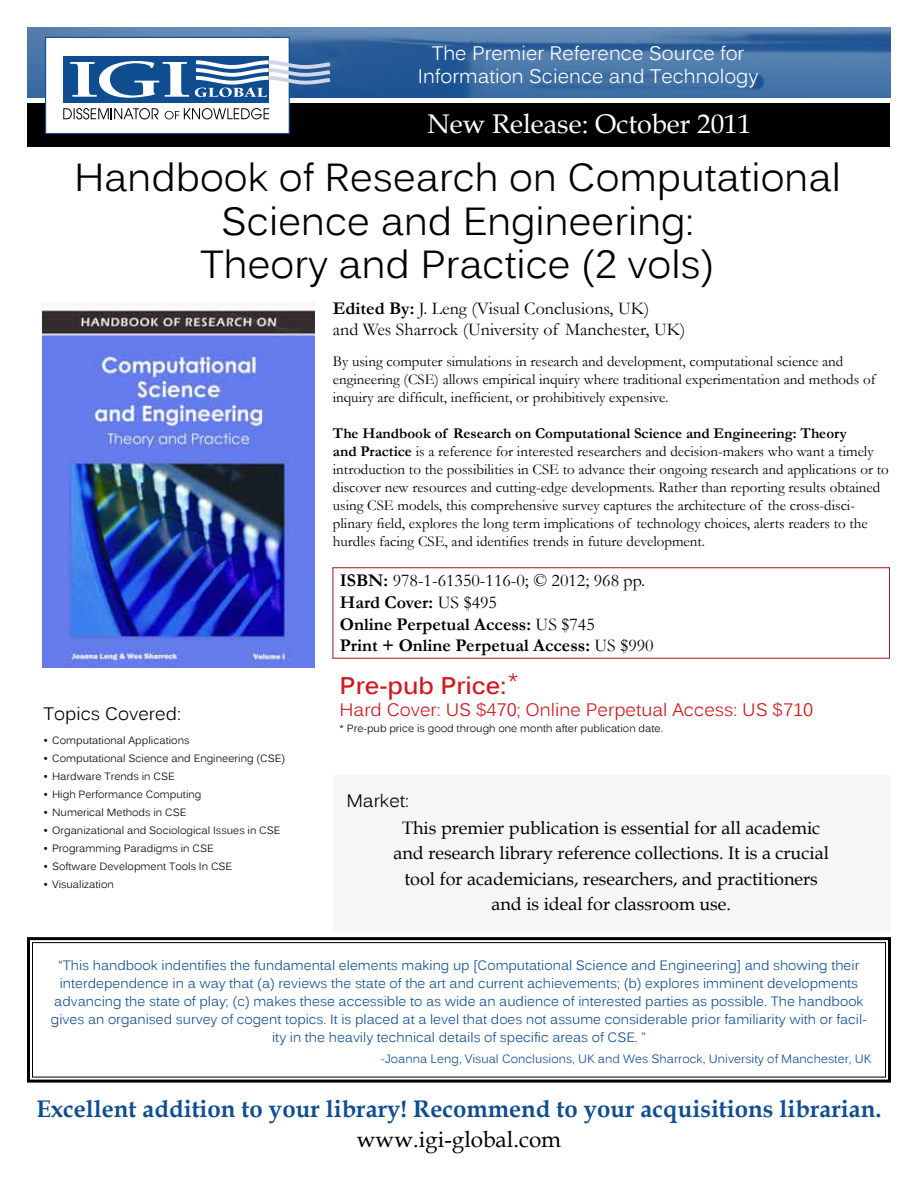
<style>
.page{position:relative;width:918px;height:1188px;background:#fff}
.page>*{position:absolute;margin:0;border:0;box-sizing:border-box;transform-origin:0 0}
.t1{font:39px/43.5px "Kalinga";color:#000;text-align:center}
.t2{font:27px "Book Antiqua";color:#fff}
.t3{font:700 24px "Book Antiqua";color:#0f4d91}
.t4{font:700 24px "Kalinga";color:#d0181f}
.t5{font:22.5px "Book Antiqua";color:#000}
.t6{font:19.5px/23.4px "Kalinga";color:#fff;text-align:center}
.t7{font:18px/25.5px "Book Antiqua";color:#000;text-align:center}
.t8{font:700 18px/21.6px "Garamond";color:#000}
.t9{font:18px/21.6px "Garamond";color:#000}
.t10{font:18px "Kalinga";color:#d0181f}
.t11{font:18px "Kalinga";color:#000}
.t12{font:15px/18px "Garamond";color:#000}
.t13{font:13.5px/18px "Kalinga";color:#0f4d91;text-align:center}
.t14{font:12px "Kalinga";color:#0f4d91}
.t15{font:10.5px "Kalinga";color:#000}
.s1{font-weight:700}
.s2{font-weight:400}
</style>
<div class="page">
<svg style="left:28px;top:28px;width:862px;height:69px;background:#4170a5"></svg>
<div style="left:28px;top:103px;width:862px;height:44px;background:#000"></div>
<img style="left:42px;top:310px;width:273px;height:357px">
<div style="left:333px;top:776px;width:557px;height:155px;background:#f6f6f6"></div>
<svg style="left:27px;top:937px;width:864px;height:146px"></svg>
<div style="left:32px;top:942px;width:854px;height:136px;border:1px solid #000"></div>
<div style="left:46px;top:37px;width:243px;height:97px;background:#fff"></div>
<div style="left:45px;top:37px;width:245px;height:97px;border:1px solid #0e4d90"></div>
<svg style="left:63px;top:108px;width:96px;height:11px"></svg>
<svg style="left:165px;top:108px;width:104px;height:11px"></svg>
<div style="left:64px;top:56px;width:205px;height:46px;background:#0e4d90"></div>
<svg style="left:70px;top:61px;width:119px;height:37px"></svg>
<svg style="left:195px;top:60px;width:135px;height:37px"></svg>
<h3 class="t6" style="left:418px;top:43px;width:342px">The Premier Reference Source for<br>Information Science and Technology</h3>
<h2 class="t2" style="left:427px;top:105px;width:325px">New Release: October 2011</h2>
<h1 class="t1" style="left:74px;top:159px;width:768px">Handbook of Research on Computational<br>Science and Engineering:<br>Theory and Practice (2 vols)</h1>
<p class="t9" style="left:333px;top:297px;width:354px"><span class="s1">Edited By:</span> J. Leng (Visual Conclusions, UK)<br>and Wes Sharrock (University of Manchester, UK)</p>
<p class="t11" style="left:44px;top:702px;width:139px">Topics Covered:</p>
<p class="t15" style="left:44px;top:733px;width:148px">• Computational Applications</p>
<p class="t15" style="left:44px;top:751px;width:243px">• Computational Science and Engineering (CSE)</p>
<p class="t15" style="left:44px;top:769px;width:133px">• Hardware Trends in CSE</p>
<p class="t15" style="left:44px;top:787px;width:159px">• High Performance Computing</p>
<p class="t15" style="left:44px;top:805px;width:144px">• Numerical Methods in CSE</p>
<p class="t15" style="left:44px;top:823px;width:239px">• Organizational and Sociological Issues in CSE</p>
<p class="t15" style="left:44px;top:841px;width:172px">• Programming Paradigms in CSE</p>
<p class="t15" style="left:44px;top:859px;width:190px">• Software Development Tools In CSE</p>
<p class="t15" style="left:44px;top:877px;width:72px">• Visualization</p>
<p class="t12" style="left:333px;top:351px;width:544px">By using computer simulations in research and development, computational science and engineering (CSE) allows empirical inquiry where traditional experimentation and methods of inquiry are difficult, inefficient, or prohibitively expensive.</p>
<p class="t12" style="left:333px;top:423px;width:557px"><span class="s1">The Handbook of Research on Computational Science and Engineering: Theory<br>and Practice</span> is a reference for interested researchers and decision-makers who want a timely introduction to the possibilities in CSE to advance their ongoing research and applications or to discover new resources and cutting-edge developments. Rather than reporting results obtained using CSE models, this comprehensive survey captures the architecture of the cross-disci&shy;plinary field, explores the long term implications of technology choices, alerts readers to the hurdles facing CSE, and identifies trends in future development.</p>
<p class="t8" style="left:340px;top:570px;width:315px">ISBN: <span class="s2">978-1-61350-116-0; © 2012; 968 pp.<br></span>Hard Cover: <span class="s2">US $495<br></span>Online Perpetual Access: <span class="s2">US $745<br></span>Print + Online Perpetual Access: <span class="s2">US $990</span></p>
<h3 class="t4" style="left:340px;top:670px;width:180px">Pre-pub Price:<sup>*</sup></h3>
<p class="t10" style="left:340px;top:698px;width:475px">Hard Cover: US $470; Online Perpetual Access: US $710</p>
<p class="t15" style="left:340px;top:722px;width:325px">* Pre-pub price is good through one month after publication date.</p>
<p class="t11" style="left:346px;top:789px;width:64px">Market:</p>
<p class="t7" style="left:393px;top:815px;width:437px">This premier publication is essential for all academic and research library reference collections. It is a crucial tool for academicians, researchers, and practitioners and is ideal for classroom use.</p>
<p class="t13" style="left:51px;top:958px;width:818px">“This handbook indentifies the fundamental elements making up [Computational Science and Engineering] and showing their interdependence in a way that (a) reviews the state of the art and current achievements; (b) explores imminent developments advancing the state of play; (c) makes these accessible to as wide an audience of interested parties as possible. The handbook gives an organised survey of cogent topics. It is placed at a level that does not assume considerable prior familiarity with or facil&shy;ity in the heavily technical details of specific areas of CSE. ”</p>
<p class="t14" style="left:381px;top:1051px;width:492px">-Joanna Leng, Visual Conclusions, UK and Wes Sharrock, University of Manchester, UK</p>
<h3 class="t3" style="left:36px;top:1093px;width:847px">Excellent addition to your library! Recommend to your acquisitions librarian.</h3>
<h3 class="t5" style="left:357px;top:1124px;width:206px">www.igi-global.com</h3>
</div>
